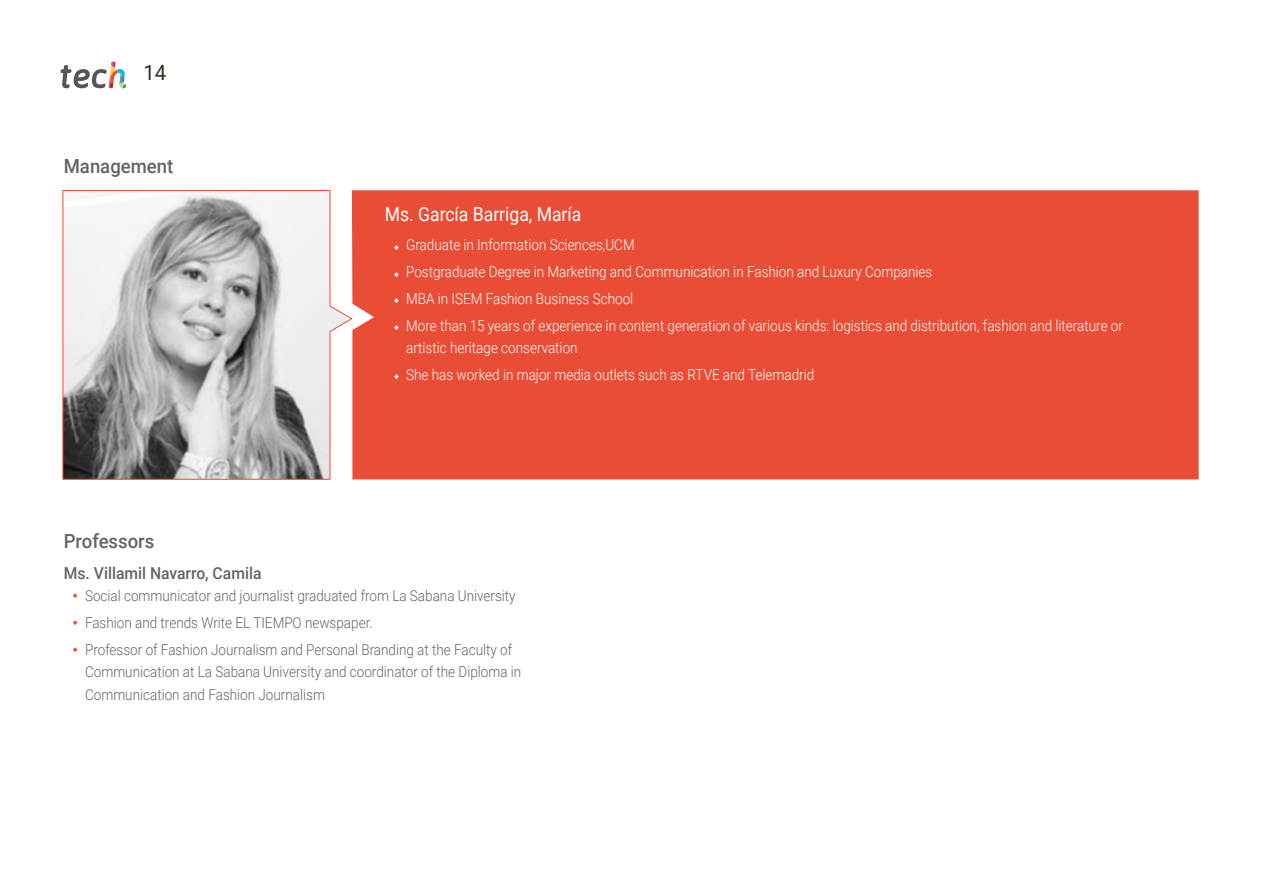
<style>
.page{position:relative;width:1263px;height:893px;background:#fff}
.page>*{position:absolute;margin:0;border:0;box-sizing:border-box;transform-origin:0 0}
.t1{font:19.5px "Roboto";color:#fff;scale:.9 1}
.t2{font:500 19.5px "Roboto";color:#61646a;scale:.95 1}
.t3{font:500 16.5px "Roboto";color:#61646a;scale:.95 1}
.t4{font:300 15px/26.7px "Roboto";color:#fff;scale:.9 1}
.t5{font:300 15px/26.7px "Roboto";color:#61646a;scale:.9 1}
</style>
<div class="page">
<div style="left:352px;top:190px;width:847px;height:289px;background:#e94d35"></div>
<svg style="left:61px;top:62px;width:65px;height:27px"></svg>
<svg style="left:63px;top:190px;width:289px;height:290px"></svg>
<svg style="left:394px;top:245px;width:5px;height:5px"></svg>
<svg style="left:394px;top:272px;width:5px;height:5px"></svg>
<svg style="left:394px;top:299px;width:5px;height:5px"></svg>
<svg style="left:394px;top:325px;width:5px;height:5px"></svg>
<svg style="left:394px;top:375px;width:5px;height:5px"></svg>
<h1 class="t2" style="left:64px;top:152px;width:117px">Management</h1>
<h1 class="t1" style="left:385px;top:200px;width:220px">Ms. García Barriga, María</h1>
<p class="t4" style="left:406px;top:231px;width:798px">Graduate in Information Sciences,UCM<br>Postgraduate Degree in Marketing and Communication in Fashion and Luxury Companies<br>MBA in ISEM Fashion Business School<br>More than 15 years of experience in content generation of various kinds: logistics and distribution, fashion and literature or</p>
<p class="t4" style="left:406px;top:334px;width:455px">artistic heritage conservation<br>She has worked in major media outlets such as RTVE and Telemadrid</p>
<h1 class="t2" style="left:64px;top:528px;width:97px">Professors</h1>
<p class="t3" style="left:64px;top:561px;width:210px">Ms. Villamil Navarro, Camila</p>
<p class="t5" style="left:85px;top:582px;width:480px">Social communicator and journalist graduated from La Sabana University<br>Fashion and trends Write EL TIEMPO newspaper.<br>Professor of Fashion Journalism and Personal Branding at the Faculty of</p>
<p class="t5" style="left:85px;top:660px;width:486px;line-height:22.5px">Communication at La Sabana University and coordinator of the Diploma in<br>Communication and Fashion Journalism</p>
</div>
